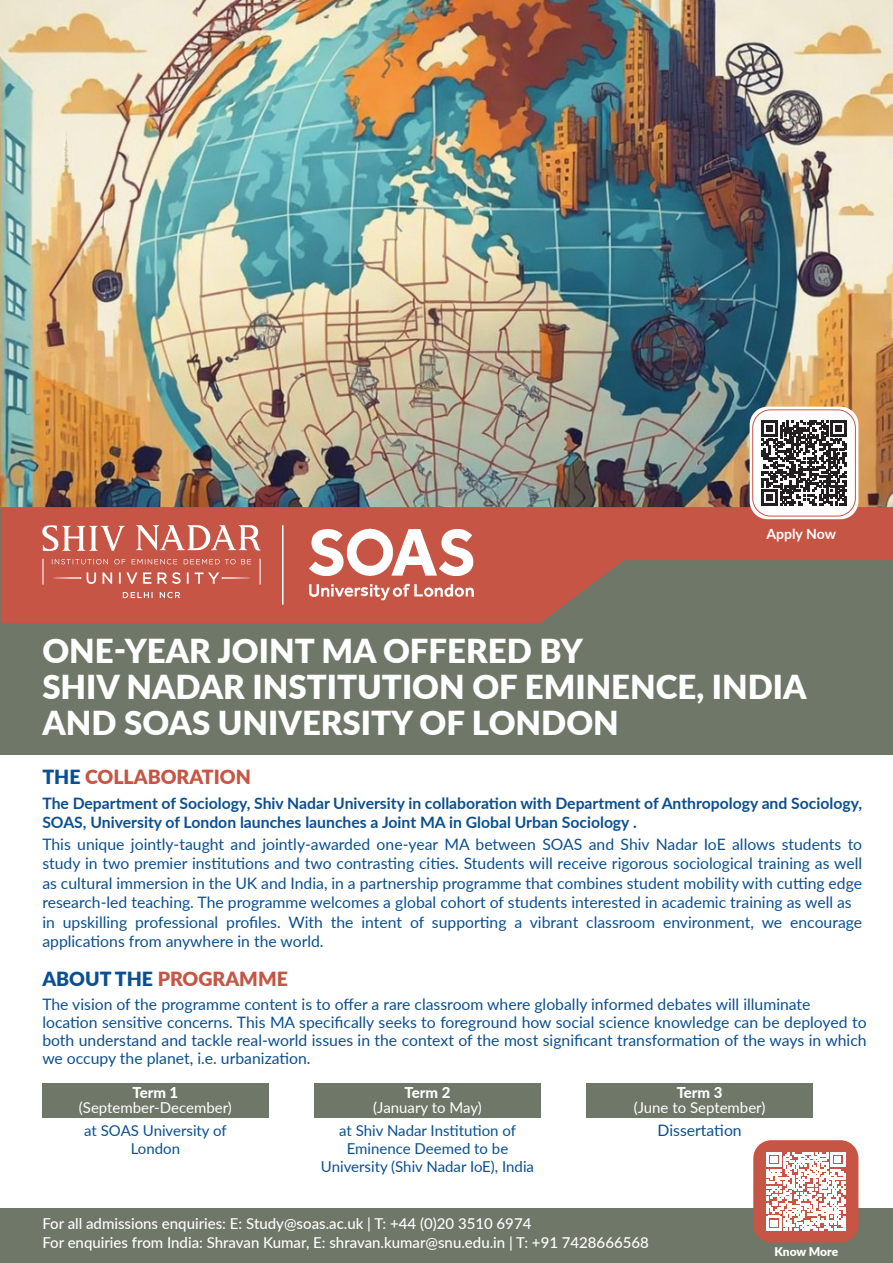
<style>
.page{position:relative;width:893px;height:1263px;background:#fff}
.page>*{position:absolute;margin:0;border:0;box-sizing:border-box;transform-origin:0 0}
.t1{font:900 33px "Lato";color:#fff}
.t2{font:900 19.5px "Lato";color:#c65545}
.t3{font:15.75px/19.5px "Lato";color:#0a4f92;text-align:justify}
.t4{font:700 15.75px/19.5px "Lato";color:#0a4f92}
.t5{font:500 15px "Lato";color:#fff}
.t6{font:15px "Lato";color:#0a4f92}
.t7{font:15px "Lato";color:#fff}
.t8{font:800 15px "Lato";color:#fff}
.t9{font:700 14.1px "Lato";color:#fff}
.t10{font:900 12px "Lato";letter-spacing:-.005em;color:#fff}
.s1{color:#0a4f92}
</style>
<div class="page">
<div style="left:0;top:485px;width:893px;height:270px;background:#6f7768"></div>
<img style="left:0;top:0;width:893px;height:507px">
<svg style="left:0;top:507px;width:893px;height:116px;fill:#c65545"></svg>
<svg style="left:42px;top:524px;width:83px;height:28px;background:#d68579"></svg>
<svg style="left:136px;top:525px;width:125px;height:26px;background:#d7897e"></svg>
<svg style="left:123px;top:592px;width:57px;height:6px"></svg>
<svg style="left:52px;top:559px;width:199px;height:5px"></svg>
<svg style="left:42px;top:558px;width:2px;height:27px"></svg>
<svg style="left:52px;top:572px;width:199px;height:12px;background:#d07568"></svg>
<svg style="left:260px;top:558px;width:1px;height:27px"></svg>
<hr style="left:282px;top:525px;width:1px;height:80px;background:#fff">
<img style="left:304px;top:527px;width:174px;height:76px">
<div style="left:42px;top:1083px;width:226px;height:35px;background:#6f7768"></div>
<div style="left:314px;top:1083px;width:227px;height:35px;background:#6f7768"></div>
<div style="left:587px;top:1083px;width:226px;height:35px;background:#6f7768"></div>
<div style="left:0;top:1209px;width:893px;height:54px;background:#6f7768"></div>
<div style="left:753px;top:1140px;width:105px;height:102px;background:#c65545;border-radius:18px"></div>
<svg style="left:766px;top:1152px;width:79px;height:79px"></svg>
<div style="left:750px;top:407px;width:108px;height:112px;background:#fff;border-radius:18px"></div>
<div style="left:753px;top:410px;width:102px;height:106px;border:1px solid #c65545;border-radius:18px"></div>
<svg style="left:761px;top:420px;width:86px;height:86px"></svg>
<p class="t9" style="left:766px;top:523px;width:71px">Apply Now</p>
<p class="t1" style="left:42px;top:626px;width:542px">ONE-YEAR JOINT MA OFFERED BY</p>
<p class="t1" style="left:42px;top:662px;width:766px">SHIV NADAR INSTITUTION OF EMINENCE, INDIA</p>
<p class="t1" style="left:42px;top:698px;width:578px">AND SOAS UNIVERSITY OF LONDON</p>
<p class="t2" style="left:42px;top:763px;width:210px"><span class="s1">THE</span> COLLABORATION</p>
<p class="t4" style="left:42px;top:793px;width:821px">The Department of Sociology, Shiv Nadar University in collaboration with Department of Anthropology and Sociology,<br>SOAS, University of London launches launches a Joint MA in Global Urban Sociology .</p>
<p class="t3" style="left:42px;top:834px;width:821px">This unique jointly-taught and jointly-awarded one-year MA between SOAS and Shiv Nadar IoE allows students to study in two premier institutions and two contrasting cities. Students will receive rigorous sociological training as well as cultural immersion in the UK and India, in a partnership programme that combines student mobility with cutting edge research-led teaching. The programme welcomes a global cohort of students interested in academic training as well as</p>
<p class="t3" style="left:42px;top:912px;width:821px">in upskilling professional profiles. With the intent of supporting a vibrant classroom environment, we encourage applications from anywhere in the world.</p>
<p class="t2" style="left:42px;top:964px;width:247px"><span class="s1">ABOUT THE</span> PROGRAMME</p>
<p class="t3" style="left:42px;top:994px;width:770px">The vision of the programme content is to offer a rare classroom where globally informed debates will illuminate</p>
<p class="t3" style="left:42px;top:1013px;width:826px;line-height:18px">location sensitive concerns. This MA specifically seeks to foreground how social science knowledge can be deployed to both understand and tackle real-world issues in the context of the most significant transformation of the ways in which we occupy the planet, i.e. urbanization.</p>
<p class="t8" style="left:132px;top:1081px;width:47px">Term 1</p>
<p class="t7" style="left:79px;top:1097px;width:154px">(September-December)</p>
<p class="t6" style="left:84px;top:1119px;width:144px">at SOAS University of</p>
<p class="t6" style="left:131px;top:1137px;width:51px">London</p>
<p class="t8" style="left:405px;top:1081px;width:47px">Term 2</p>
<p class="t7" style="left:373px;top:1097px;width:110px">(January to May)</p>
<p class="t6" style="left:339px;top:1119px;width:178px">at Shiv Nadar Institution of</p>
<p class="t6" style="left:347px;top:1137px;width:163px">Eminence Deemed to be</p>
<p class="t6" style="left:321px;top:1155px;width:215px">University (Shiv Nadar IoE), India</p>
<p class="t8" style="left:677px;top:1081px;width:47px">Term 3</p>
<p class="t7" style="left:634px;top:1097px;width:133px">(June to September)</p>
<p class="t3" style="left:658px;top:1120px;width:86px">Dissertation</p>
<p class="t5" style="left:42px;top:1212px;width:490px">For all admissions enquiries: E: Study@soas.ac.uk | T: +44 (0)20 3510 6974</p>
<p class="t5" style="left:42px;top:1232px;width:608px">For enquiries from India: Shravan Kumar, E: shravan.kumar@snu.edu.in | T: +91 7428666568</p>
<p class="t10" style="left:774px;top:1242px;width:65px">Know More</p>
</div>
